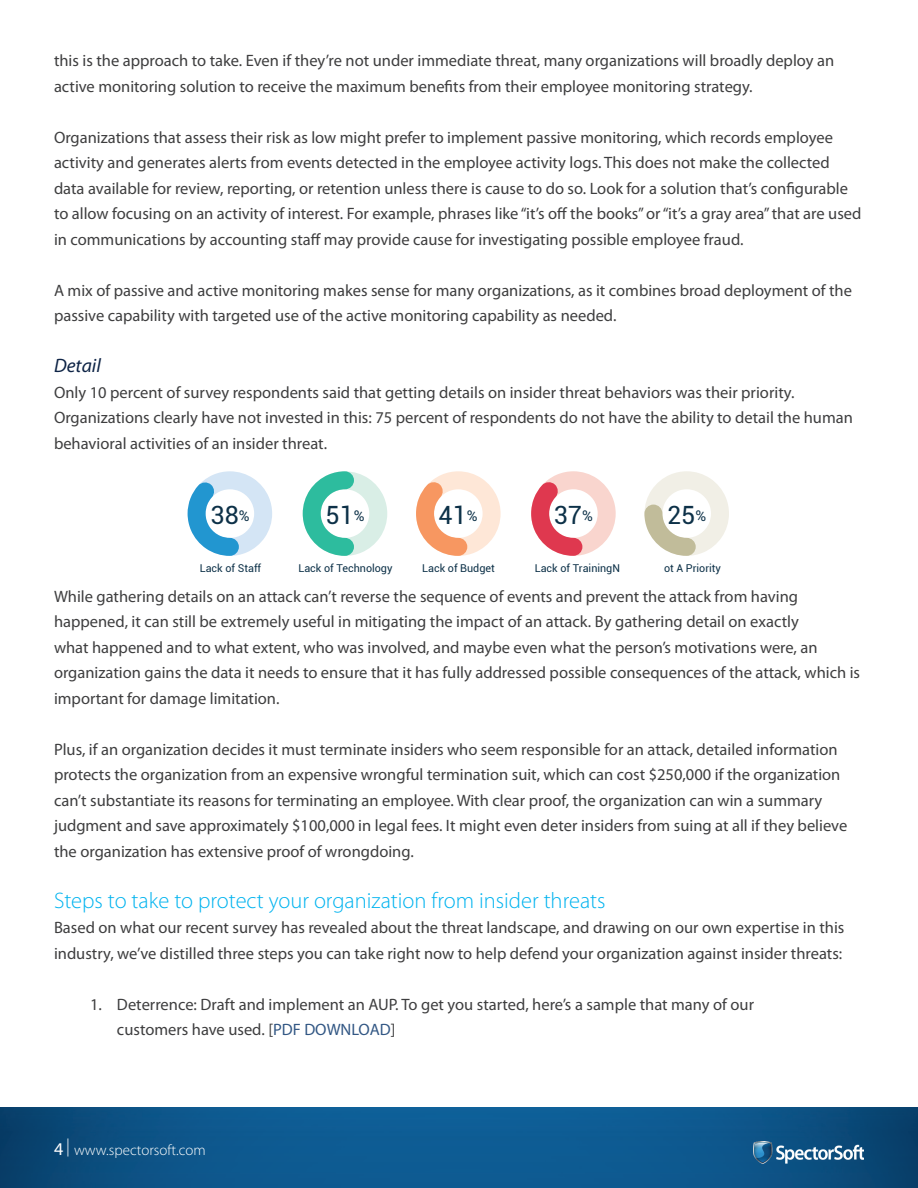
<style>
.page{position:relative;width:918px;height:1188px;background:#fff}
.page>*{position:absolute;margin:0;border:0;box-sizing:border-box;transform-origin:0 0}
.t1{font:25.2px "Roboto";color:#0d3148}
.t2{font:300 22.5px "Myriad Pro";color:#00b3ef}
.t3{font:italic 19.5px "Myriad Pro";color:#0e2446}
.t4{font:16.5px/25.5px "Myriad Pro";color:#3e3e3f}
.t5{font:300 15px "Myriad Pro";color:#fff}
.t6{font:10.8px "Roboto";color:#0d3148}
.s1{font-size:14.7px}
.s2{color:#325784}
.s3{font-weight:400;font-size:18px}
</style>
<div class="page">
<img style="left:0;top:1107px;width:918px;height:81px">
<img style="left:753px;top:1142px;width:110px;height:21px">
<svg style="left:303px;top:471px;width:84px;height:85px"></svg>
<svg style="left:644px;top:471px;width:85px;height:85px"></svg>
<svg style="left:531px;top:471px;width:85px;height:85px"></svg>
<svg style="left:416px;top:471px;width:85px;height:85px"></svg>
<svg style="left:188px;top:471px;width:84px;height:85px"></svg>
<p class="t4" style="left:54px;top:48px;width:782px">this is the approach to take. Even if they’re not under immediate threat, many organizations will broadly deploy an active monitoring solution to receive the maximum benefits from their employee monitoring strategy.</p>
<p class="t4" style="left:54px;top:124px;width:809px">Organizations that assess their risk as low might prefer to implement passive monitoring, which records employee activity and generates alerts from events detected in the employee activity logs. This does not make the collected data available for review, reporting, or retention unless there is cause to do so. Look for a solution that’s configurable to allow focusing on an activity of interest. For example, phrases like “it’s off the books” or “it’s a gray area” that are used in communications by accounting staff may provide cause for investigating possible employee fraud.</p>
<p class="t4" style="left:54px;top:277px;width:800px">A mix of passive and active monitoring makes sense for many organizations, as it combines broad deployment of the passive capability with targeted use of the active monitoring capability as needed.</p>
<p class="t3" style="left:54px;top:354px;width:48px">Detail</p>
<p class="t4" style="left:54px;top:379px;width:800px">Only 10 percent of survey respondents said that getting details on insider threat behaviors was their priority.<br>Organizations clearly have not invested in this: 75 percent of respondents do not have the ability to detail the human behavioral activities of an insider threat.</p>
<h1 class="t1" style="left:211px;top:497px;width:41px">38<span class="s1">%</span></h1>
<h1 class="t1" style="left:326px;top:497px;width:41px">51<span class="s1">%</span></h1>
<h1 class="t1" style="left:439px;top:497px;width:41px">41<span class="s1">%</span></h1>
<h1 class="t1" style="left:554px;top:497px;width:41px">37<span class="s1">%</span></h1>
<h1 class="t1" style="left:667px;top:497px;width:41px">25<span class="s1">%</span></h1>
<p class="t6" style="left:200px;top:561px;width:63px">Lack of Staff</p>
<p class="t6" style="left:298px;top:561px;width:96px">Lack of Technology</p>
<p class="t6" style="left:422px;top:561px;width:74px">Lack of Budget</p>
<p class="t6" style="left:535px;top:561px;width:87px">Lack of TrainingN</p>
<p class="t6" style="left:664px;top:561px;width:58px">ot A Priority</p>
<p class="t4" style="left:54px;top:583px;width:808px">While gathering details on an attack can’t reverse the sequence of events and prevent the attack from having happened, it can still be extremely useful in mitigating the impact of an attack. By gathering detail on exactly<br>what happened and to what extent, who was involved, and maybe even what the person’s motivations were, an organization gains the data it needs to ensure that it has fully addressed possible consequences of the attack, which is important for damage limitation.</p>
<p class="t4" style="left:54px;top:736px;width:795px">Plus, if an organization decides it must terminate insiders who seem responsible for an attack, detailed information protects the organization from an expensive wrongful termination suit, which can cost $250,000 if the organization can’t substantiate its reasons for terminating an employee. With clear proof, the organization can win a summary judgment and save approximately $100,000 in legal fees. It might even deter insiders from suing at all if they believe the organization has extensive proof of wrongdoing.</p>
<h2 class="t2" style="left:54px;top:887px;width:553px">Steps to take to protect your organization from insider threats</h2>
<p class="t4" style="left:54px;top:915px;width:792px">Based on what our recent survey has revealed about the threat landscape, and drawing on our own expertise in this industry, we’ve distilled three steps you can take right now to help defend your organization against insider threats:</p>
<p class="t4" style="left:117px;top:991px;width:639px;text-indent:-27px">1. Deterrence: Draft and implement an AUP. To get you started, here’s a sample that many of our customers have used. [<span class="s2">PDF DOWNLOAD</span>]</p>
<p class="t5" style="left:54px;top:1141px;width:153px"><span class="s3">4</span> <sup>|</sup> www.spectorsoft.com</p>
</div>
